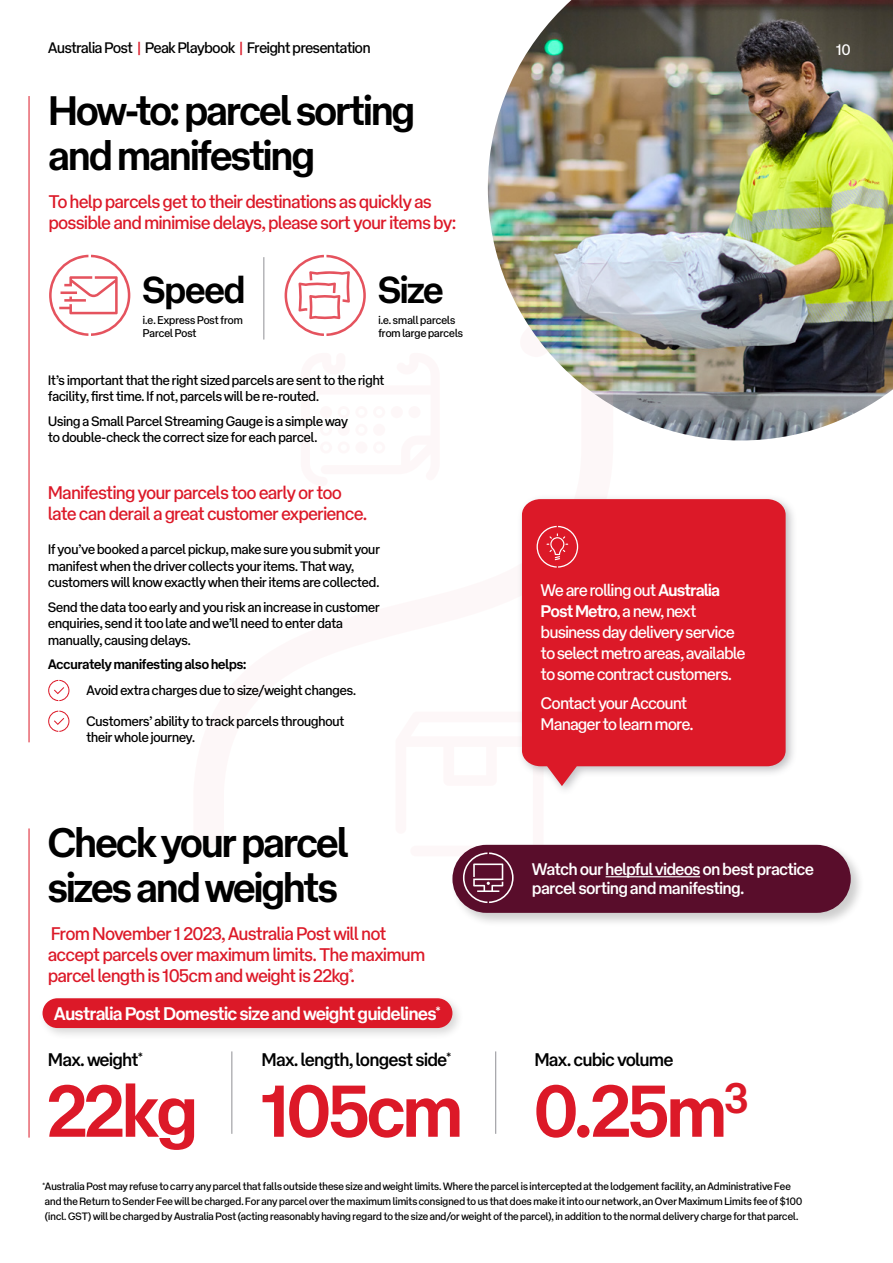
<style>
.page{position:relative;width:893px;height:1263px;background:#fff}
.page>*{position:absolute;margin:0;border:0;box-sizing:border-box;transform-origin:0 0}
.t1{font:700 72px "AP Type Pro Display";letter-spacing:-.01em;color:#dc1928}
.t2{font:700 40.5px/45px "AP Type Pro Display";letter-spacing:-.025em;color:#000}
.t3{font:700 36.9px "AP Type Pro Display";letter-spacing:-.015em;color:#000}
.t4{font:18px/21px "AP Type Pro Display";letter-spacing:-.015em;color:#dc1928}
.t5{font:500 18px "AP Type Pro Display";letter-spacing:-.015em;color:#000}
.t6{font:700 18px "AP Type Pro Display";letter-spacing:-.015em;color:#fff}
.Handy_Hint_-_White_Text{font:16.5px/21px "AP Type Pro Display";letter-spacing:-.02em;color:#fff}
.Body_Copy_-_Black{font:500 16.5px/19.5px "AP Type Pro Display";letter-spacing:-.01em;color:#fff}
.t7{font:15px "AP Type Pro Display";letter-spacing:-.015em;color:#000}
.t8{font:15px "AP Type Pro Display";color:#fff}
.t9{font:13.5px/16.5px "AP Type Pro Display";letter-spacing:-.005em;color:#000}
.t10{font:700 13.5px "AP Type Pro Display";letter-spacing:-.005em;color:#000}
.t11{font:11.1px/13.5px "AP Type Pro Display";letter-spacing:.005em;color:#000}
.t12{font:10.5px/15px "AP Type Pro Display";letter-spacing:.005em;color:#000}
.s1{color:#dc1928}
.s2{font-weight:700}
</style>
<div class="page">
<img style="left:488px;top:0;width:405px;height:440px">
<img style="left:264px;top:257px;width:410px;height:183px">
<svg style="left:301px;top:353px;width:139px;height:87px"></svg>
<hr style="left:29px;top:96px;width:1px;height:646px;background:#dc1928">
<svg style="left:48px;top:680px;width:21px;height:21px"></svg>
<svg style="left:48px;top:711px;width:21px;height:21px"></svg>
<svg style="left:49px;top:255px;width:81px;height:81px"></svg>
<svg style="left:285px;top:255px;width:81px;height:81px"></svg>
<hr style="left:263px;top:257px;width:1px;height:83px;background:#909095">
<hr style="left:29px;top:828px;width:1px;height:309px;background:#dc1928">
<div style="left:39px;top:994px;width:426px;height:47px;background:#000;opacity:.16"></div>
<div style="left:43px;top:998px;width:409px;height:30px;background:#dc1928;border-radius:15px"></div>
<hr style="left:231px;top:1051px;width:1px;height:83px;background:#909095">
<hr style="left:495px;top:1051px;width:1px;height:83px;background:#909095">
<div style="left:450px;top:842px;width:415px;height:86px;background:#000;opacity:.2"></div>
<div style="left:452px;top:845px;width:399px;height:68px;background:#590d2b;border-radius:34px"></div>
<hr style="left:606px;top:876px;width:94px;height:1px;background:#fff">
<svg style="left:450px;top:842px;width:94px;height:61px"></svg>
<div style="left:516px;top:493px;width:281px;height:303px;background:#4d4d55;opacity:.35"></div>
<svg style="left:522px;top:499px;width:264px;height:287px;background:#dd2836"></svg>
<svg style="left:537px;top:526px;width:41px;height:42px;background:#e03946"></svg>
<p class="t7" style="left:48px;top:35px;width:324px">Australia Post <span class="s1">|</span> Peak Playbook <span class="s1">|</span> Freight presentation</p>
<p class="t8" style="left:836px;top:37px;width:16px">10</p>
<p class="t2" style="left:49px;top:84px;width:367px">How-to: parcel sorting and manifesting</p>
<p class="t4" style="left:49px;top:190px;width:409px">To help parcels get to their destinations as quickly as possible and minimise delays, please sort your items by:</p>
<p class="t3" style="left:143px;top:260px;width:104px">Speed</p>
<p class="t11" style="left:143px;top:312px;width:102px">i.e. Express Post from<br>Parcel Post</p>
<p class="t3" style="left:378px;top:260px;width:67px">Size</p>
<p class="t11" style="left:378px;top:312px;width:86px">i.e. small parcels from large parcels</p>
<p class="t9" style="left:48px;top:370px;width:338px">It’s important that the right sized parcels are sent to the right facility, first time. If not, parcels will be re-routed.</p>
<p class="t9" style="left:48px;top:411px;width:301px">Using a Small Parcel Streaming Gauge is a simple way to double-check the correct size for each parcel.</p>
<p class="t4" style="left:48px;top:481px;width:320px">Manifesting your parcels too early or too late can derail a great customer experience.</p>
<p class="t9" style="left:48px;top:540px;width:333px">If you’ve booked a parcel pickup, make sure you submit your manifest when the driver collects your items. That way, customers will know exactly when their items are collected.</p>
<p class="t9" style="left:48px;top:597px;width:333px">Send the data too early and you risk an increase in customer enquiries, send it too late and we’ll need to enter data manually, causing delays.</p>
<p class="t10" style="left:48px;top:653px;width:200px">Accurately manifesting also helps:</p>
<p class="t9" style="left:86px;top:681px;width:271px">Avoid extra charges due to size/weight changes.</p>
<p class="t9" style="left:86px;top:711px;width:260px">Customers’ ability to track parcels throughout their whole journey.</p>
<p class="t2" style="left:48px;top:816px;width:302px">Check your parcel sizes and weights</p>
<p class="t4" style="left:48px;top:921px;width:378px">From November 1 2023, Australia Post will not accept parcels over maximum limits. The maximum parcel length is 105cm and weight is 22kg<sup>*</sup>.</p>
<p class="t6" style="left:54px;top:998px;width:388px">Australia Post Domestic size and weight guidelines<sup>*</sup></p>
<p class="t5" style="left:48px;top:1045px;width:96px">Max. weight<sup>*</sup></p>
<p class="t1" style="left:48px;top:1051px;width:151px">22kg</p>
<p class="t5" style="left:262px;top:1045px;width:191px">Max. length, longest side<sup>*</sup></p>
<p class="t1" style="left:262px;top:1051px;width:202px">105cm</p>
<p class="Handy_Hint_-_White_Text" style="left:541px;top:578px;width:206px">We are rolling out <span class="s2">Australia<br>Post Metro</span>, a new, next business day delivery service to select metro areas, available to some contract customers.</p>
<p class="Handy_Hint_-_White_Text" style="left:541px;top:691px;width:154px">Contact your Account<br>Manager to learn more.</p>
<p class="Body_Copy_-_Black" style="left:532px;top:858px;width:283px">Watch our helpful videos on best practice parcel sorting and manifesting.</p>
<p class="t5" style="left:535px;top:1045px;width:140px">Max. cubic volume</p>
<p class="t1" style="left:535px;top:1051px;width:215px">0.25m<sup>3</sup></p>
<p class="t12" style="left:43px;top:1178px;width:761px"><sup>*</sup>Australia Post may refuse to carry any parcel that falls outside these size and weight limits. Where the parcel is intercepted at the lodgement facility, an Administrative Fee and the Return to Sender Fee will be charged. For any parcel over the maximum limits consigned to us that does make it into our network, an Over Maximum Limits fee of $100 (incl. GST) will be charged by Australia Post (acting reasonably having regard to the size and/or weight of the parcel), in addition to the normal delivery charge for that parcel.</p>
</div>
